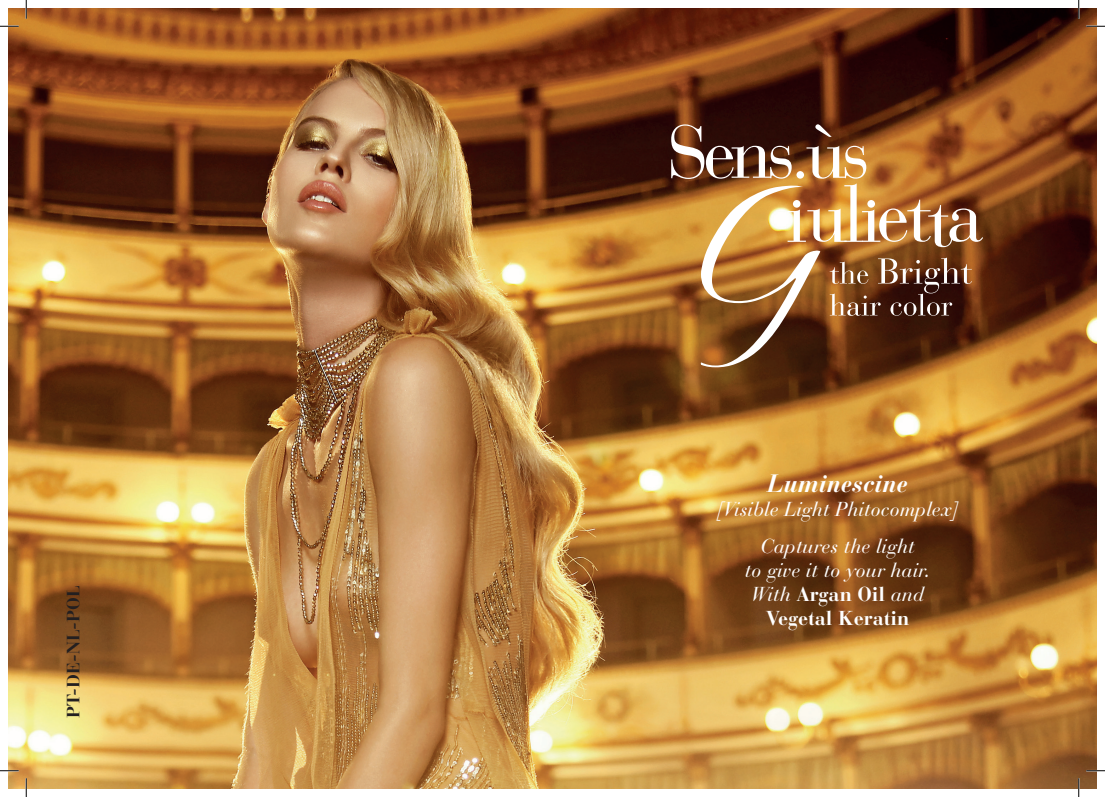
<style>
.page{position:relative;width:1105px;height:797px;background:#fff}
.page>*{position:absolute;margin:0;border:0;box-sizing:border-box;transform-origin:0 0}
.t1{font:italic 700 25px "Bauer Bodoni";color:#fff}
.t2{font:italic 20px/24px "Bauer Bodoni";color:#fff;text-align:center}
.t3{font:700 17.75px "Bauer Bodoni";color:#231f20}
.s1{font-weight:700;font-style:normal}
</style>
<div class="page">
<img style="left:9px;top:9px;width:1087px;height:779px">
<svg style="left:671px;top:124px;width:312px;height:243px;background:#98663a"></svg>
<svg style="left:0;top:25px;width:19px;height:2px"></svg>
<svg style="left:1086px;top:25px;width:19px;height:2px"></svg>
<svg style="left:0;top:770px;width:19px;height:1px"></svg>
<svg style="left:1086px;top:770px;width:19px;height:1px"></svg>
<svg style="left:25px;top:0;width:2px;height:19px"></svg>
<svg style="left:25px;top:778px;width:2px;height:19px"></svg>
<svg style="left:1078px;top:0;width:1px;height:19px"></svg>
<svg style="left:1078px;top:778px;width:1px;height:19px"></svg>
<p class="t3" style="left:63px;top:717px;width:134px;rotate:-90deg">PT-DE-NL-POL</p>
<p class="t1" style="left:767px;top:468px;width:142px">Luminescine</p>
<p class="t2" style="left:717px;top:491px;width:243px;line-height:36.5px">[Visible Light Phitocomplex]<br>Captures the light</p>
<p class="t2" style="left:745px;top:558px;width:187px">to give it to your hair.<br>With <span class="s1">Argan Oil</span> and<br><span class="s1">Vegetal Keratin</span></p>
</div>
